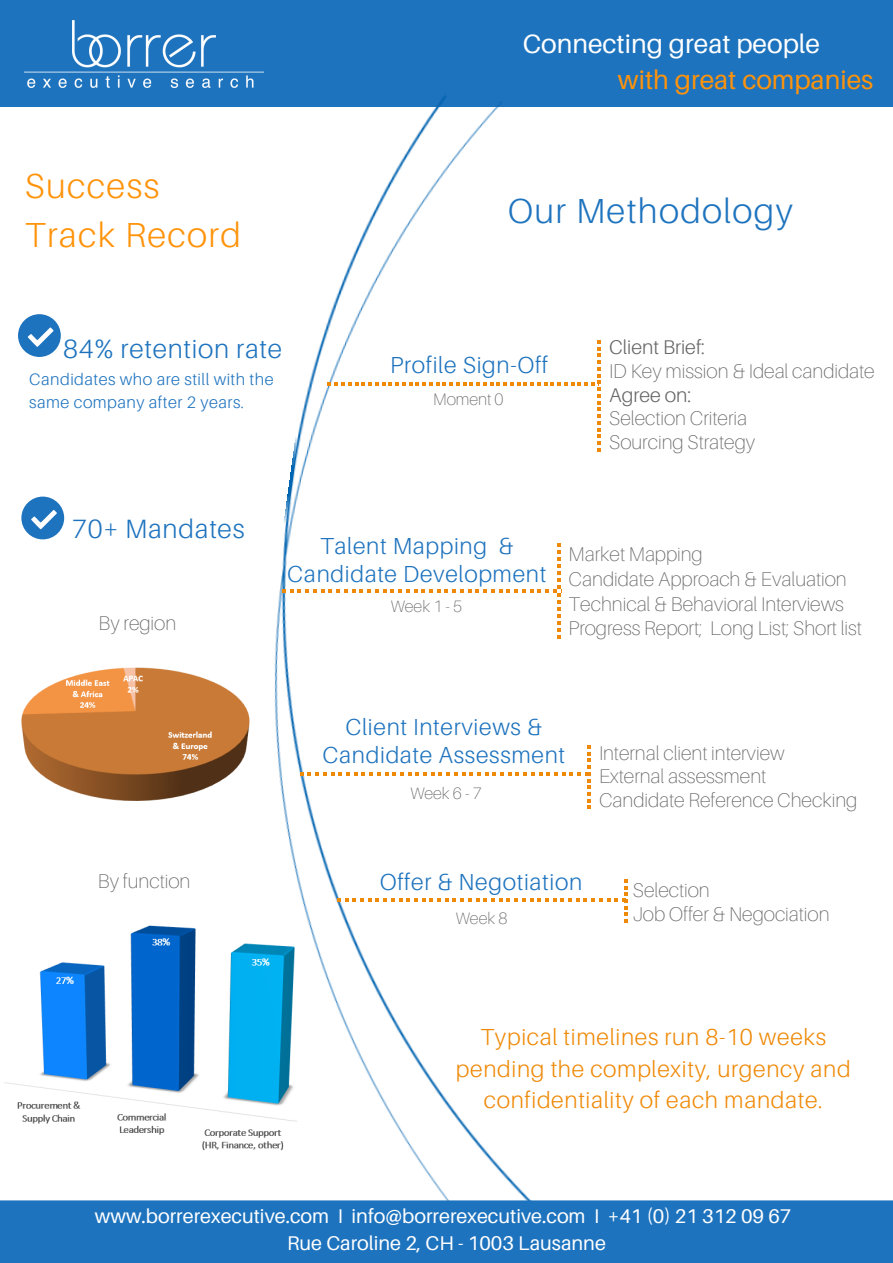
<style>
.page{position:relative;width:893px;height:1263px;background:#fff}
.page>*{position:absolute;margin:0;border:0;box-sizing:border-box;transform-origin:0 0}
.t1{font:300 34.8px/48.4px "Aileron";letter-spacing:.04em;color:#ff930a}
.t2{font:300 34.8px "Aileron";letter-spacing:.04em;color:#1e73be}
.t3{font:300 26.55px "Aileron";letter-spacing:.03em;color:#1e73be}
.t4{font:26.55px "Aileron";color:#fff}
.t5{font:26.55px "Aileron";color:#ff930a}
.t6{font:300 23.25px/28.2px "Aileron";letter-spacing:.03em;color:#1e73be;text-align:center}
.t7{font:300 23.25px/31.5px "Aileron";letter-spacing:.03em;color:#ef8a09;text-align:center}
.t8{font:100 19.8px/23.7px "Aileron";color:#666}
.t9{font:19.8px/27px "Aileron";color:#fff;text-align:center}
.t10{font:300 19.8px "Aileron";color:#666}
.t11{font:300 16.5px/22.5px "Aileron";letter-spacing:.03em;color:#1e73be}
.t12{font:100 16.5px "Aileron";color:#666}
</style>
<div class="page">
<div style="left:2px;top:6px;width:891px;height:81px;background:#1e73be"></div>
<div style="left:0;top:7px;width:21px;height:78px;background:#1e73be"></div>
<div style="left:0;top:84px;width:21px;height:23px;background:#1e73be"></div>
<div style="left:20px;top:84px;width:873px;height:23px;background:#1e73be"></div>
<div style="left:0;top:0;width:21px;height:9px;background:#1e73be"></div>
<div style="left:20px;top:0;width:873px;height:9px;background:#1e73be"></div>
<img style="left:25px;top:20px;width:238px;height:68px">
<img style="left:4px;top:925px;width:189px;height:210px">
<img style="left:193px;top:80px;width:408px;height:1120px">
<div style="left:0;top:1200px;width:893px;height:63px;background:#1e73be"></div>
<svg style="left:328px;top:340px;width:272px;height:112px"></svg>
<svg style="left:282px;top:543px;width:280px;height:95px"></svg>
<svg style="left:300px;top:745px;width:291px;height:64px"></svg>
<svg style="left:337px;top:879px;width:291px;height:44px"></svg>
<svg style="left:18px;top:314px;width:43px;height:43px"></svg>
<svg style="left:21px;top:497px;width:43px;height:42px"></svg>
<img style="left:21px;top:652px;width:248px;height:153px">
<h1 class="t1" style="left:25px;top:161px;width:218px">Success<br>Track Record</h1>
<h2 class="t3" style="left:63px;top:332px;width:221px">84% retention rate</h2>
<p class="t11" style="left:29px;top:368px;width:246px">Candidates who are still with the same company after 2 years.</p>
<h2 class="t4" style="left:523px;top:27px;width:299px">Connecting great people</h2>
<h2 class="t5" style="left:618px;top:63px;width:257px">with great companies</h2>
<h1 class="t2" style="left:508px;top:189px;width:287px">Our Methodology</h1>
<p class="t6" style="left:390px;top:350px;width:159px">Profile Sign-Off</p>
<p class="t12" style="left:433px;top:389px;width:72px">Moment 0</p>
<p class="t10" style="left:609px;top:335px;width:97px">Client Brief:</p>
<p class="t8" style="left:609px;top:359px;width:267px">ID Key mission &amp; Ideal candidate</p>
<p class="t10" style="left:609px;top:382px;width:84px">Agree on:</p>
<p class="t8" style="left:609px;top:406px;width:147px">Selection Criteria<br>Sourcing Strategy</p>
<h2 class="t3" style="left:72px;top:512px;width:174px">70+ Mandates</h2>
<p class="t8" style="left:99px;top:611px;width:79px">By region</p>
<p class="t8" style="left:98px;top:869px;width:94px">By function</p>
<p class="t6" style="left:287px;top:531px;width:261px">Talent Mapping &amp;<br>Candidate Development</p>
<p class="t8" style="left:569px;top:541px;width:295px;line-height:24.8px">Market Mapping<br>Candidate Approach &amp; Evaluation<br>Technical &amp; Behavioral Interviews<br>Progress Report; Long List; Short list</p>
<p class="t12" style="left:391px;top:596px;width:73px">Week1-5</p>
<p class="t6" style="left:323px;top:712px;width:244px">Client Interviews &amp;<br>Candidate Assessment</p>
<p class="t12" style="left:410px;top:783px;width:73px">Week6-7</p>
<p class="t8" style="left:599px;top:741px;width:260px">Internal client interview<br>External assessment<br>Candidate Reference Checking</p>
<p class="t6" style="left:380px;top:868px;width:204px">Offer &amp; Negotiation</p>
<p class="t8" style="left:633px;top:878px;width:78px">Selection</p>
<p class="t12" style="left:456px;top:908px;width:53px">Week 8</p>
<p class="t8" style="left:633px;top:902px;width:198px">Job Offer &amp; Negociation</p>
<p class="t7" style="left:456px;top:1021px;width:396px">Typical timelines run 8-10 weeks pending the complexity, urgency and confidentiality of each mandate.</p>
<p class="t9" style="left:95px;top:1202px;width:698px">www.borrerexecutive.com I info@borrerexecutive.com I +41 (0) 21 312 09 67<br>Rue Caroline 2, CH - 1003 Lausanne</p>
</div>
